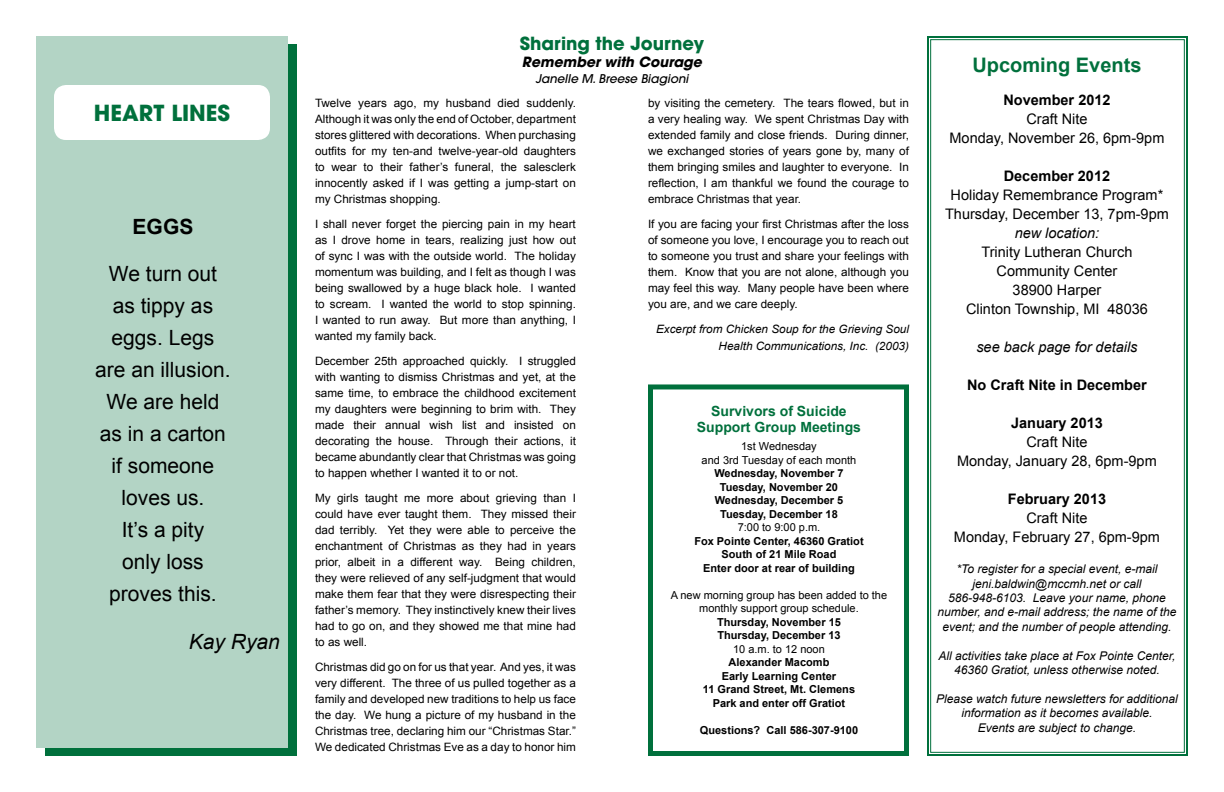
<style>
.page{position:relative;width:1224px;height:792px;background:#fff}
.page>*{position:absolute;margin:0;border:0;box-sizing:border-box;transform-origin:0 0}
.t1{font:700 22px "Avant Garde";color:#00703c}
.t2{font:21px/32px "Arial";color:#000;text-align:center}
.t3{font:italic 21px "Arial";color:#000}
.t4{font:700 21px "Arial";color:#000}
.t5{font:700 20px "Arial";color:#00703c}
.t6{font:700 18px "Avant Garde";color:#00703c}
.t7{font:14.5px/19px "Arial";color:#000;text-align:center}
.t8{font:700 14.5px "Arial";color:#000}
.t9{font:italic 14.5px "Arial";color:#000}
.t10{font:700 14px/16.8px "Arial";color:#00703c;text-align:center}
.t11{font:italic 700 14px "Avant Garde";color:#000}
.t12{font:italic 12px/14.4px "Arial";color:#000;text-align:center}
.t13{font:italic 500 12px "Avant Garde";color:#000}
.t14{font:11.5px/16px "Arial";color:#000;text-align:justify}
.t15{font:italic 11.5px/17px "Arial";color:#000;text-align:right}
.t16{font:700 11px/13.5px "Arial";color:#000;text-align:center}
.t17{font:11px/13.5px "Arial";color:#000;text-align:center}
</style>
<div class="page">
<svg style="left:927px;top:36px;width:261px;height:720px"></svg>
<div style="left:930px;top:39px;width:255px;height:714px;border:1px solid #00703c"></div>
<div style="left:648px;top:384px;width:261px;height:372px;border:5px solid #00703c"></div>
<div style="left:45px;top:44px;width:252px;height:712px;background:#00703c"></div>
<div style="left:36px;top:36px;width:252px;height:712px;background:#b3d4c5"></div>
<div style="left:54px;top:85px;width:216px;height:55px;background:#fff;border-radius:12px"></div>
<h1 class="t1" style="left:94px;top:99px;width:138px">HEART LINES</h1>
<h2 class="t4" style="left:133px;top:213px;width:62px">EGGS</h2>
<h2 class="t2" style="left:95px;top:258px;width:137px">We turn out as tippy as eggs. Legs are an illusion.<br>We are held as in a carton if someone loves us.<br>It’s a pity<br>only loss proves this.</h2>
<h2 class="t3" style="left:189px;top:628px;width:93px">Kay Ryan</h2>
<h3 class="t6" style="left:520px;top:32px;width:186px">Sharing the Journey</h3>
<p class="t11" style="left:522px;top:53px;width:182px">Remember with Courage</p>
<p class="t13" style="left:536px;top:71px;width:154px">Janelle M. Breese Biagioni</p>
<p class="t14" style="left:315px;top:95px;width:262px">Twelve years ago, my husband died suddenly.<br>Although it was only the end of October, department stores glittered with decorations. When purchasing outfits for my ten-and twelve-year-old daughters to wear to their father’s funeral, the salesclerk innocently asked if I was getting a jump-start on my Christmas shopping.</p>
<p class="t14" style="left:315px;top:216px;width:262px">I shall never forget the piercing pain in my heart as I drove home in tears, realizing just how out of sync I was with the outside world. The holiday momentum was building, and I felt as though I was being swallowed by a huge black hole. I wanted to scream. I wanted the world to stop spinning.<br>I wanted to run away. But more than anything, I wanted my family back.</p>
<p class="t14" style="left:315px;top:353px;width:263px">December 25th approached quickly. I struggled with wanting to dismiss Christmas and yet, at the same time, to embrace the childhood excitement my daughters were beginning to brim with. They made their annual wish list and insisted on decorating the house. Through their actions, it became abundantly clear that Christmas was going to happen whether I wanted it to or not.</p>
<p class="t14" style="left:315px;top:490px;width:262px">My girls taught me more about grieving than I could have ever taught them. They missed their dad terribly. Yet they were able to perceive the enchantment of Christmas as they had in years prior, albeit in a different way. Being children, they were relieved of any self-judgment that would make them fear that they were disrespecting their father’s memory. They instinctively knew their lives had to go on, and they showed me that mine had to as well.</p>
<p class="t14" style="left:315px;top:659px;width:262px">Christmas did go on for us that year. And yes, it was very different. The three of us pulled together as a family and developed new traditions to help us face the day. We hung a picture of my husband in the Christmas tree, declaring him our “Christmas Star.” We dedicated Christmas Eve as a day to honor him</p>
<p class="t14" style="left:648px;top:95px;width:262px">by visiting the cemetery. The tears flowed, but in a very healing way. We spent Christmas Day with extended family and close friends. During dinner, we exchanged stories of years gone by, many of them bringing smiles and laughter to everyone. In reflection, I am thankful we found the courage to embrace Christmas that year.</p>
<p class="t14" style="left:648px;top:216px;width:263px">If you are facing your first Christmas after the loss of someone you love, I encourage you to reach out to someone you trust and share your feelings with them. Know that you are not alone, although you may feel this way. Many people have been where you are, and we care deeply.</p>
<p class="t15" style="left:656px;top:321px;width:254px">Excerpt from Chicken Soup for the Grieving Soul<br>Health Communications, Inc. (2003)</p>
<p class="t10" style="left:697px;top:403px;width:166px">Survivors of Suicide<br>Support Group Meetings</p>
<p class="t17" style="left:702px;top:440px;width:156px">1st Wednesday<br>and 3rd Tuesday of each month</p>
<p class="t16" style="left:714px;top:467px;width:131px">Wednesday, November 7<br>Tuesday, November 20<br>Wednesday, December 5<br>Tuesday, December 18</p>
<p class="t17" style="left:738px;top:521px;width:84px">7:00 to 9:00 p.m.</p>
<p class="t16" style="left:694px;top:535px;width:171px">Fox Pointe Center, 46360 Gratiot<br>South of 21 Mile Road<br>Enter door at rear of building</p>
<p class="t17" style="left:671px;top:588px;width:218px">A new morning group has been added to the monthly support group schedule.</p>
<p class="t16" style="left:717px;top:616px;width:125px;text-align:left">Thursday, November 15<br>Thursday, December 13</p>
<p class="t17" style="left:733px;top:642px;width:93px">10 a.m. to 12 noon</p>
<p class="t16" style="left:703px;top:656px;width:154px">Alexander Macomb<br>Early Learning Center<br>11 Grand Street, Mt. Clemens<br>Park and enter off Gratiot</p>
<p class="t16" style="left:700px;top:724px;width:160px">Questions? Call 586-307-9100</p>
<h3 class="t5" style="left:973px;top:51px;width:170px">Upcoming Events</h3>
<p class="t8" style="left:1003px;top:90px;width:109px">November 2012</p>
<p class="t7" style="left:950px;top:110px;width:216px">Craft Nite<br>Monday, November 26, 6pm-9pm</p>
<p class="t8" style="left:1004px;top:166px;width:108px">December 2012</p>
<p class="t7" style="left:945px;top:186px;width:225px">Holiday Remembrance Program*<br>Thursday, December 13, 7pm-9pm</p>
<p class="t9" style="left:1015px;top:223px;width:86px">new location:</p>
<p class="t7" style="left:966px;top:242px;width:183px">Trinity Lutheran Church<br>Community Center<br>38900 Harper<br>Clinton Township, MI 48036</p>
<p class="t9" style="left:976px;top:337px;width:163px">see back page for details</p>
<p class="t8" style="left:967px;top:375px;width:181px">No Craft Nite in December</p>
<p class="t8" style="left:1011px;top:413px;width:93px">January 2013</p>
<p class="t7" style="left:957px;top:432px;width:201px">Craft Nite<br>Monday, January 28, 6pm-9pm</p>
<p class="t8" style="left:1008px;top:489px;width:100px">February 2013</p>
<p class="t7" style="left:954px;top:508px;width:208px">Craft Nite<br>Monday, February 27, 6pm-9pm</p>
<p class="t12" style="left:938px;top:562px;width:240px">*To register for a special event, e-mail jeni.baldwin@mccmh.net or call 586-948-6103. Leave your name, phone number, and e-mail address; the name of the event; and the number of people attending.</p>
<p class="t12" style="left:939px;top:648px;width:238px">All activities take place at Fox Pointe Center,<br>46360 Gratiot, unless otherwise noted.</p>
<p class="t12" style="left:936px;top:692px;width:243px">Please watch future newsletters for additional information as it becomes available.<br>Events are subject to change.</p>
</div>
